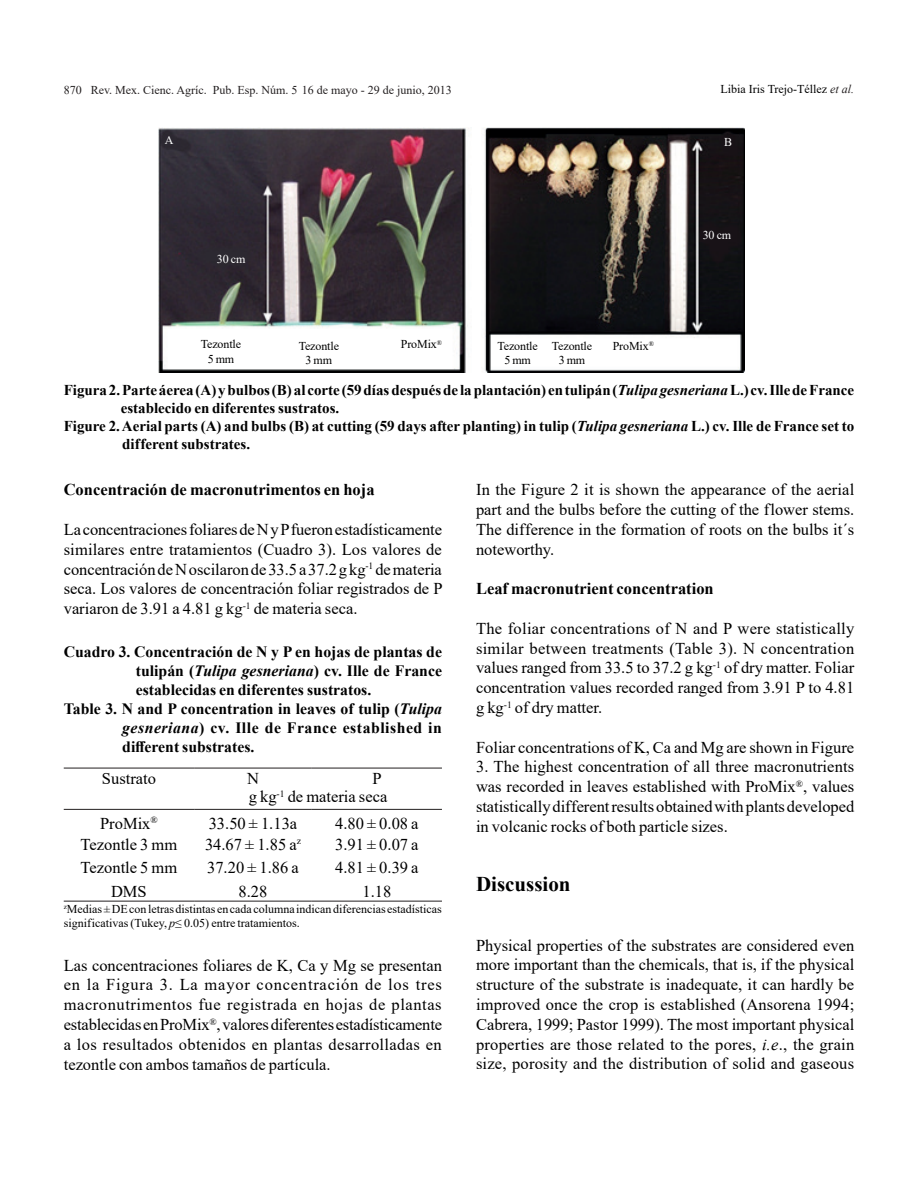
<style>
.page{position:relative;width:918px;height:1188px;background:#fff}
.page>*{position:absolute;margin:0;border:0;box-sizing:border-box;transform-origin:0 0}
.t1{font:700 21px "Times New Roman";color:#000001}
.t2{font:16.5px/19.8px "Times New Roman";color:#000001;text-align:justify}
.t3{font:700 16.5px "Times New Roman";color:#000001}
.t4{font:700 15.75px "Times New Roman";color:#000001}
.t5{font:700 15.75px "Times New Roman";letter-spacing:.035em;color:#000001}
.t6{font:700 15px "Times New Roman";color:#000001}
.t7{font:12px/14.4px "Times New Roman";color:#000001;text-align:center}
.t8{font:12px "Times New Roman";color:#231f20}
.t9{font:12px "Times New Roman";letter-spacing:-.01em;color:#fff}
.s1{font-style:italic;color:#231f20}
.s2{font-style:italic}
</style>
<div class="page">
<img style="left:159px;top:127px;width:585px;height:246px">
<hr style="left:64px;top:768px;width:130px;height:1px;background:#231f20">
<hr style="left:194px;top:768px;width:118px;height:1px;background:#231f20">
<hr style="left:312px;top:768px;width:130px;height:1px;background:#231f20">
<hr style="left:64px;top:809px;width:130px;height:1px;background:#231f20">
<hr style="left:194px;top:809px;width:118px;height:1px;background:#231f20">
<hr style="left:312px;top:809px;width:130px;height:1px;background:#231f20">
<hr style="left:64px;top:901px;width:130px;height:1px;background:#231f20">
<hr style="left:194px;top:901px;width:118px;height:1px;background:#231f20">
<hr style="left:312px;top:901px;width:130px;height:1px;background:#231f20">
<p class="t8" style="left:64px;top:81px;width:390px">870 Rev. Mex. Cienc. Agríc. Pub. Esp. Núm. 5 16 de mayo - 29 de junio, 2013</p>
<p class="t7" style="left:721px;top:82px;width:135px">Libia Iris Trejo-Téllez <span class="s1">et al.</span></p>
<p class="t9" style="left:165px;top:132px;width:10px">A</p>
<p class="t9" style="left:724px;top:133px;width:10px">B</p>
<p class="t9" style="left:217px;top:250px;width:30px">30 cm</p>
<p class="t7" style="left:201px;top:337px;width:42px">Tezontle<br>5 mm</p>
<p class="t7" style="left:299px;top:338px;width:42px">Tezontle<br>3 mm</p>
<p class="t7" style="left:401px;top:337px;width:43px">ProMix<sup>®</sup></p>
<p class="t7" style="left:498px;top:338px;width:42px">Tezontle<br>5 mm</p>
<p class="t7" style="left:552px;top:338px;width:42px">Tezontle<br>3 mm</p>
<p class="t7" style="left:613px;top:338px;width:43px">ProMix<sup>®</sup></p>
<p class="t9" style="left:703px;top:226px;width:30px">30 cm</p>
<p class="t6" style="left:64px;top:379px;width:792px">Figura 2. Parte áerea (A) y bulbos (B) al corte (59 días después de la plantación) en tulipán (<span class="s2">Tulipa gesneriana</span> L.) cv. Ille de France</p>
<p class="t6" style="left:121px;top:397px;width:220px">establecido en diferentes sustratos.</p>
<p class="t6" style="left:64px;top:415px;width:792px">Figure 2. Aerial parts (A) and bulbs (B) at cutting (59 days after planting) in tulip (<span class="s2">Tulipa gesneriana</span> L.) cv. Ille de France set to</p>
<p class="t6" style="left:122px;top:433px;width:129px">different substrates.</p>
<p class="t3" style="left:64px;top:478px;width:312px">Concentración de macronutrimentos en hoja</p>
<p class="t2" style="left:64px;top:519px;width:380px">La concentraciones foliares de N y P fueron estadísticamente similares entre tratamientos (Cuadro 3). Los valores de concentración de N oscilaron de 33.5 a 37.2 g kg<sup>-1</sup> de materia seca. Los valores de concentración foliar registrados de P variaron de 3.91 a 4.81 g kg<sup>-1</sup> de materia seca.</p>
<p class="t4" style="left:64px;top:640px;width:380px">Cuadro 3. Concentración de N y P en hojas de plantas de</p>
<p class="t4" style="left:136px;top:659px;width:308px">tulipán (<span class="s2">Tulipa gesneriana</span>) cv. Ille de France</p>
<p class="t4" style="left:136px;top:678px;width:237px">establecidas en diferentes sustratos.</p>
<p class="t4" style="left:64px;top:697px;width:380px">Table 3. N and P concentration in leaves of tulip (<span class="s2">Tulipa</span></p>
<p class="t5" style="left:122px;top:716px;width:321px"><span class="s2">gesneriana</span>) cv. Ille de France established in</p>
<p class="t4" style="left:122px;top:735px;width:134px">different substrates.</p>
<p class="t2" style="left:102px;top:768px;width:56px">Sustrato</p>
<p class="t2" style="left:247px;top:768px;width:13px">N</p>
<p class="t2" style="left:249px;top:769px;width:140px;line-height:17.9px;text-indent:124px">P g kg<sup>-1</sup> de materia seca</p>
<p class="t2" style="left:100px;top:813px;width:59px">ProMix<sup>®</sup></p>
<p class="t2" style="left:209px;top:813px;width:90px">33.50 ± 1.13a</p>
<p class="t2" style="left:335px;top:813px;width:85px">4.80 ± 0.08 a</p>
<p class="t2" style="left:81px;top:834px;width:98px">Tezontle 3 mm</p>
<p class="t2" style="left:205px;top:834px;width:97px">34.67 ± 1.85 a<sup>z</sup></p>
<p class="t2" style="left:335px;top:834px;width:85px">3.91 ± 0.07 a</p>
<p class="t2" style="left:81px;top:857px;width:98px">Tezontle 5 mm</p>
<p class="t2" style="left:207px;top:857px;width:93px">37.20 ± 1.86 a</p>
<p class="t2" style="left:335px;top:857px;width:85px">4.81 ± 0.39 a</p>
<p class="t2" style="left:111px;top:881px;width:37px">DMS</p>
<p class="t2" style="left:239px;top:881px;width:30px">8.28</p>
<p class="t2" style="left:362px;top:881px;width:30px">1.18</p>
<p class="t7" style="left:64px;top:901px;width:380px;text-align:left"><sup>z</sup>Medias ± DE con letras distintas en cada columna indican diferencias estadísticas significativas (Tukey, <span class="s2">p</span>≤ 0.05) entre tratamientos.</p>
<p class="t2" style="left:64px;top:955px;width:380px">Las concentraciones foliares de K, Ca y Mg se presentan en la Figura 3. La mayor concentración de los tres macronutrimentos fue registrada en hojas de plantas establecidas en ProMix<sup>®</sup>, valores diferentes estadísticamente a los resultados obtenidos en plantas desarrolladas en tezontle con ambos tamaños de partícula.</p>
<p class="t2" style="left:476px;top:479px;width:380px">In the Figure 2 it is shown the appearance of the aerial part and the bulbs before the cutting of the flower stems.<br>The difference in the formation of roots on the bulbs it´s noteworthy.</p>
<p class="t3" style="left:476px;top:577px;width:239px">Leaf macronutrient concentration</p>
<p class="t2" style="left:476px;top:618px;width:380px">The foliar concentrations of N and P were statistically similar between treatments (Table 3). N concentration values ranged from 33.5 to 37.2 g kg<sup>-1</sup> of dry matter. Foliar concentration values recorded ranged from 3.91 P to 4.81 g kg<sup>-1</sup> of dry matter.</p>
<p class="t2" style="left:476px;top:737px;width:380px">Foliar concentrations of K, Ca and Mg are shown in Figure</p>
<p class="t2" style="left:476px;top:756px;width:380px">3. The highest concentration of all three macronutrients was recorded in leaves established with ProMix<sup>®</sup>, values statistically different results obtained with plants developed in volcanic rocks of both particle sizes.</p>
<p class="t1" style="left:476px;top:869px;width:96px">Discussion</p>
<p class="t2" style="left:476px;top:935px;width:380px">Physical properties of the substrates are considered even more important than the chemicals, that is, if the physical structure of the substrate is inadequate, it can hardly be improved once the crop is established (Ansorena 1994; Cabrera, 1999; Pastor 1999). The most important physical properties are those related to the pores, <span class="s2">i.e</span>., the grain size, porosity and the distribution of solid and gaseous</p>
</div>
